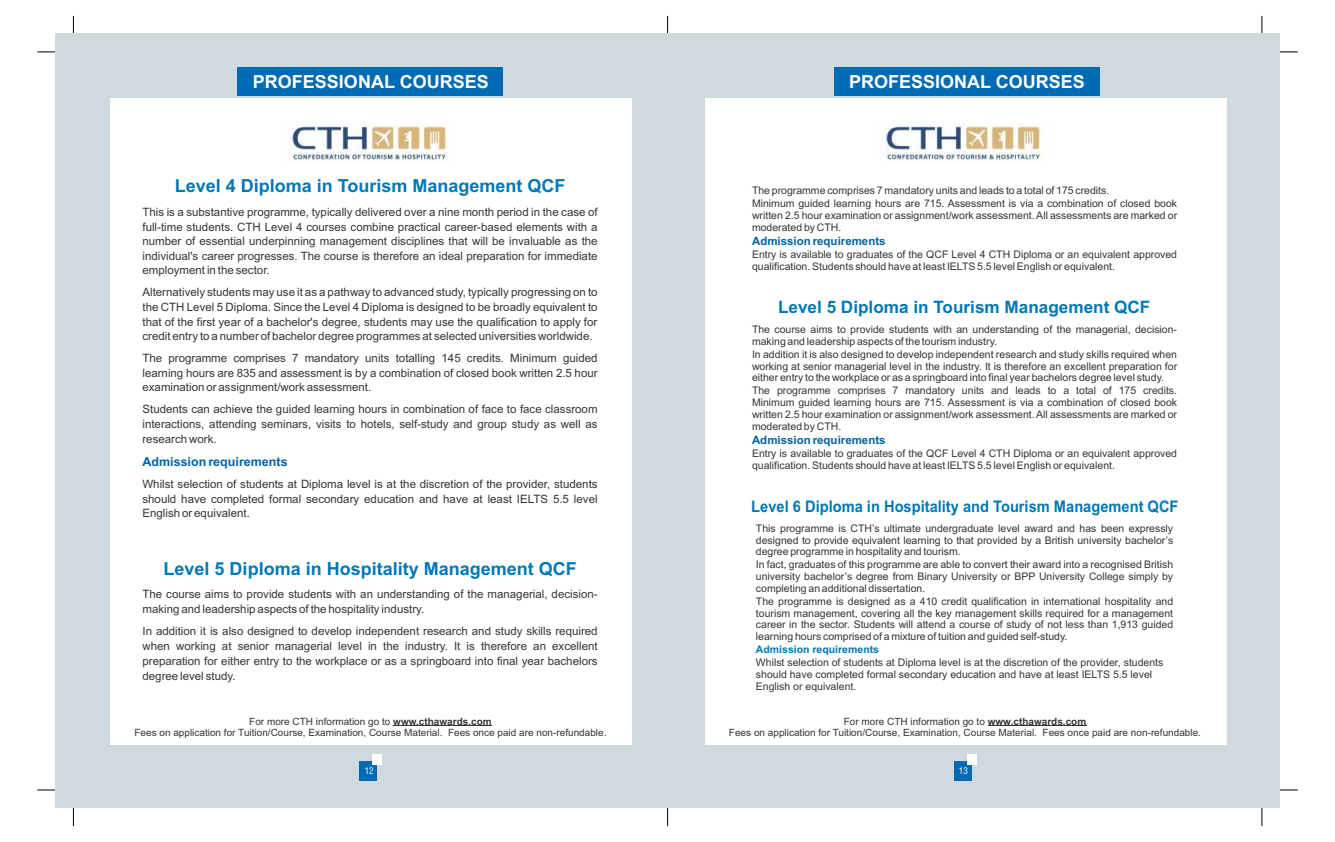
<style>
.page{position:relative;width:1335px;height:842px;background:#fff}
.page>*{position:absolute;margin:0;border:0;box-sizing:border-box;transform-origin:0 0}
.t1{font:700 18px "Arial";color:#0078b5}
.t2{font:700 18px "Arial";color:#fff}
.t3{font:700 17.1px "Arial";color:#0078b5}
.t4{font:700 16px "Arial";color:#0078b5;scale:.92 1}
.t5{font:700 12.5px "Arial";color:#0063a6}
.t6{font:11.5px/14.6px "Arial";color:#383336;text-align:justify}
.t7{font:700 11.5px "Arial";color:#0063a6}
.t8{font:10.5px/11.7px "Arial";color:#383336}
.t9{font:700 10.5px "Arial";color:#0078b5}
.t10{font:10px/11.3px "Arial";color:#383336;text-align:center}
.t11{font:condensed 9px "Swiss 721 BT";color:#fff}
.s1{font-weight:700}
</style>
<div class="page">
<hr style="left:667px;top:16px;width:1px;height:810px;background:#000">
<hr style="left:73px;top:16px;width:1px;height:810px;background:#000">
<hr style="left:37px;top:52px;width:1260px;height:1px;background:#000">
<hr style="left:37px;top:790px;width:1260px;height:1px;background:#000">
<hr style="left:1261px;top:16px;width:1px;height:810px;background:#000">
<div style="left:55px;top:34px;width:1224px;height:774px;background:#cfd9de"></div>
<div style="left:360px;top:761px;width:17px;height:19px;background:#006bb5"></div>
<div style="left:373px;top:754px;width:9px;height:11px;background:#fff"></div>
<div style="left:954px;top:761px;width:17px;height:19px;background:#006bb5"></div>
<div style="left:967px;top:754px;width:9px;height:11px;background:#fff"></div>
<div style="left:110px;top:98px;width:522px;height:646px;background:#fff"></div>
<div style="left:705px;top:98px;width:522px;height:646px;background:#fff"></div>
<div style="left:238px;top:67px;width:265px;height:29px;background:#006bb5"></div>
<div style="left:834px;top:67px;width:265px;height:29px;background:#006bb5"></div>
<img style="left:885px;top:122px;width:158px;height:38px">
<img style="left:291px;top:122px;width:158px;height:38px">
<hr style="left:987px;top:726px;width:99px;height:1px;background:#383336">
<hr style="left:393px;top:726px;width:99px;height:1px;background:#383336">
<h1 class="t2" style="left:253px;top:75px;width:237px">PROFESSIONAL COURSES</h1>
<h1 class="t2" style="left:849px;top:75px;width:237px">PROFESSIONAL COURSES</h1>
<h1 class="t1" style="left:175px;top:179px;width:392px">Level 4 Diploma in Tourism Management QCF</h1>
<p class="t6" style="left:142px;top:206px;width:457px">This is a substantive programme, typically delivered over a nine month period in the case of full-time students. CTH Level 4 courses combine practical career-based elements with a number of essential underpinning management disciplines that will be invaluable as the individual's career progresses. The course is therefore an ideal preparation for immediate employment in the sector.</p>
<p class="t6" style="left:142px;top:286px;width:457px">Alternatively students may use it as a pathway to advanced study, typically progressing on to the CTH Level 5 Diploma. Since the Level 4 Diploma is designed to be broadly equivalent to that of the first year of a bachelor's degree, students may use the qualification to apply for credit entry to a number of bachelor degree programmes at selected universities worldwide.</p>
<p class="t6" style="left:142px;top:352px;width:457px">The programme comprises 7 mandatory units totalling 145 credits. Minimum guided learning hours are 835 and assessment is by a combination of closed book written 2.5 hour examination or assignment/work assessment.</p>
<p class="t6" style="left:142px;top:403px;width:457px">Students can achieve the guided learning hours in combination of face to face classroom interactions, attending seminars, visits to hotels, self-study and group study as well as research work.</p>
<p class="t6" style="left:142px;top:478px;width:457px">Whilst selection of students at Diploma level is at the discretion of the provider, students should have completed formal secondary education and have at least IELTS 5.5 level English or equivalent.</p>
<p class="t5" style="left:142px;top:457px;width:147px">Admission requirements</p>
<h1 class="t1" style="left:164px;top:562px;width:415px">Level 5 Diploma in Hospitality Management QCF</h1>
<p class="t6" style="left:142px;top:588px;width:457px">The course aims to provide students with an understanding of the managerial, decision&shy;making and leadership aspects of the hospitality industry.</p>
<p class="t6" style="left:142px;top:625px;width:457px">In addition it is also designed to develop independent research and study skills required when working at senior managerial level in the industry. It is therefore an excellent preparation for either entry to the workplace or as a springboard into final year bachelors degree level study.</p>
<p class="t10" style="left:134px;top:716px;width:473px">For more CTH information go to <span class="s1">www.cthawards.com<br></span>Fees on application for Tuition/Course, Examination, Course Material. Fees once paid are non-refundable.</p>
<p class="t8" style="left:752px;top:185px;width:426px;line-height:13.1px">The programme comprises 7 mandatory units and leads to a total of 175 credits.<br>Minimum guided learning hours are 715. Assessment is via a combination of closed book</p>
<p class="t8" style="left:752px;top:210px;width:426px">written 2.5 hour examination or assignment/work assessment. All assessments are marked or moderated by CTH.</p>
<p class="t8" style="left:752px;top:249px;width:426px">Entry is available to graduates of the QCF Level 4 CTH Diploma or an equivalent approved qualification. Students should have at least IELTS 5.5 level English or equivalent.</p>
<p class="t7" style="left:752px;top:236px;width:135px">Admission requirements</p>
<h2 class="t3" style="left:778px;top:300px;width:374px">Level 5 Diploma in Tourism Management QCF</h2>
<p class="t8" style="left:752px;top:324px;width:426px">The course aims to provide students with an understanding of the managerial, decision&shy;making and leadership aspects of the tourism industry.</p>
<p class="t8" style="left:752px;top:349px;width:426px;text-align:justify">In addition it is also designed to develop independent research and study skills required when working at senior managerial level in the industry. It is therefore an excellent preparation for either entry to the workplace or as a springboard into final year bachelors degree level study.</p>
<p class="t8" style="left:752px;top:386px;width:426px;text-align:justify">The programme comprises 7 mandatory units and leads to a total of 175 credits.<br>Minimum guided learning hours are 715. Assessment is via a combination of closed book written 2.5 hour examination or assignment/work assessment. All assessments are marked or moderated by CTH.</p>
<p class="t8" style="left:752px;top:448px;width:426px">Entry is available to graduates of the QCF Level 4 CTH Diploma or an equivalent approved qualification. Students should have at least IELTS 5.5 level English or equivalent.</p>
<p class="t7" style="left:752px;top:435px;width:135px">Admission requirements</p>
<h3 class="t4" style="left:751px;top:500px;width:466px">Level 6 Diploma in Hospitality and Tourism Management QCF</h3>
<p class="t8" style="left:756px;top:523px;width:419px;text-align:justify">This programme is CTH’s ultimate undergraduate level award and has been expressly designed to provide equivalent learning to that provided by a British university bachelor’s degree programme in hospitality and tourism.</p>
<p class="t8" style="left:756px;top:560px;width:419px;text-align:justify">In fact, graduates of this programme are able to convert their award into a recognised British university bachelor’s degree from Binary University or BPP University College simply by completing an additional dissertation.</p>
<p class="t8" style="left:756px;top:596px;width:419px;text-align:justify">The programme is designed as a 410 credit qualification in international hospitality and tourism management, covering all the key management skills required for a management career in the sector. Students will attend a course of study of not less than 1,913 guided learning hours comprised of a mixture of tuition and guided self-study.</p>
<p class="t8" style="left:756px;top:658px;width:409px">Whilst selection of students at Diploma level is at the discretion of the provider, students should have completed formal secondary education and have at least IELTS 5.5 level<br>English or equivalent.</p>
<p class="t9" style="left:756px;top:646px;width:125px">Admission requirements</p>
<p class="t10" style="left:729px;top:716px;width:473px">For more CTH information go to <span class="s1">www.cthawards.com<br></span>Fees on application for Tuition/Course, Examination, Course Material. Fees once paid are non-refundable.</p>
<p class="t11" style="left:365px;top:767px;width:10px">12</p>
<p class="t11" style="left:959px;top:767px;width:10px">13</p>
</div>
